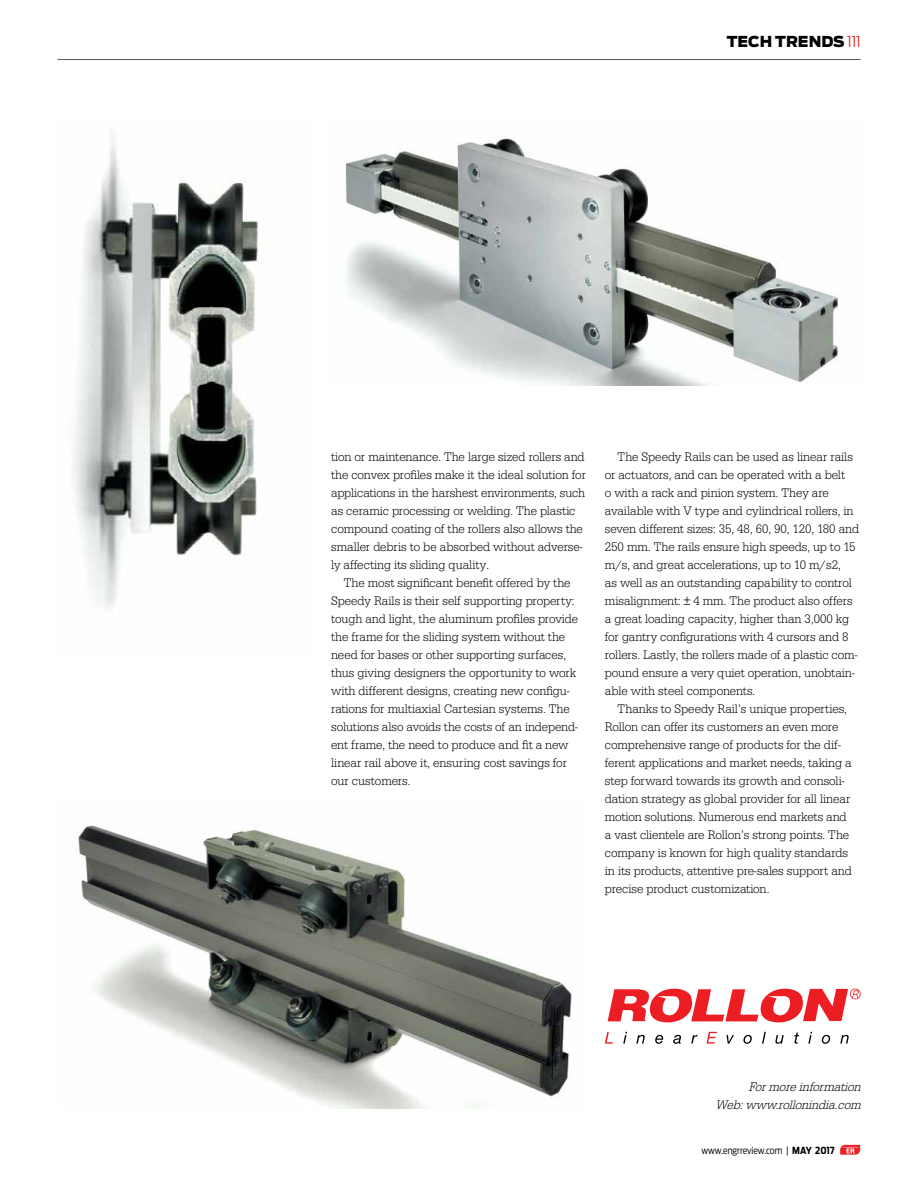
<style>
.page{position:relative;width:918px;height:1188px;background:#fff}
.page>*{position:absolute;margin:0;border:0;box-sizing:border-box;transform-origin:0 0}
.t1{font:900 15px "Antenna";color:#000}
.t2{font:300 12.9px/18px "Egyptienne FS";color:#000;scale:.93 1}
.t3{font:italic 300 12.9px/18px "Egyptienne FS";color:#000;text-align:right;scale:.93 1}
.t4{font:300 9.75px "Antenna Cond";color:#000}
.s1{font-family:"Antenna Cond";font-weight:300;color:#ed1d24}
.s2{font-weight:700}
</style>
<div class="page">
<svg style="left:840px;top:1145px;width:20px;height:10px"></svg>
<hr style="left:57px;top:59px;width:804px;height:1px;background:#58595b">
<svg style="left:605px;top:1032px;width:8px;height:12px"></svg>
<svg style="left:623px;top:1032px;width:4px;height:12px"></svg>
<svg style="left:636px;top:1035px;width:9px;height:9px"></svg>
<svg style="left:655px;top:1035px;width:8px;height:9px"></svg>
<svg style="left:673px;top:1035px;width:8px;height:9px"></svg>
<svg style="left:691px;top:1035px;width:7px;height:9px"></svg>
<svg style="left:706px;top:1032px;width:11px;height:12px"></svg>
<svg style="left:727px;top:1035px;width:7px;height:9px"></svg>
<svg style="left:743px;top:1035px;width:9px;height:9px"></svg>
<svg style="left:762px;top:1032px;width:4px;height:12px"></svg>
<svg style="left:775px;top:1035px;width:9px;height:9px"></svg>
<svg style="left:794px;top:1033px;width:5px;height:11px"></svg>
<svg style="left:808px;top:1032px;width:4px;height:12px"></svg>
<svg style="left:822px;top:1035px;width:8px;height:9px"></svg>
<svg style="left:840px;top:1035px;width:9px;height:9px"></svg>
<svg style="left:608px;top:988px;width:253px;height:35px"></svg>
<img style="left:73px;top:133px;width:190px;height:475px">
<img style="left:343px;top:136px;width:495px;height:250px">
<img style="left:77px;top:825px;width:495px;height:284px">
<p class="t1" style="left:727px;top:33px;width:135px">TECH TRENDS <span class="s1">111</span></p>
<p class="t2" style="left:331px;top:447px;width:276px">tion or maintenance. The large sized rollers and the convex profiles make it the ideal solution for applications in the harshest environments, such as ceramic processing or welding. The plastic compound coating of the rollers also allows the smaller debris to be absorbed without adverse&shy;ly affecting its sliding quality.</p>
<p class="t2" style="left:331px;top:573px;width:267px;text-indent:13px">The most significant benefit offered by the Speedy Rails is their self supporting property: tough and light, the aluminum profiles provide the frame for the sliding system without the need for bases or other supporting surfaces, thus giving designers the opportunity to work with different designs, creating new configu&shy;rations for multiaxial Cartesian systems. The solutions also avoids the costs of an independ&shy;ent frame, the need to produce and fit a new linear rail above it, ensuring cost savings for our customers.</p>
<p class="t2" style="left:605px;top:447px;width:275px;text-indent:13px">The Speedy Rails can be used as linear rails or actuators, and can be operated with a belt<br>o with a rack and pinion system. They are available with V type and cylindrical rollers, in seven different sizes: 35, 48, 60, 90, 120, 180 and 250 mm. The rails ensure high speeds, up to 15 m/s, and great accelerations, up to 10 m/s2,<br>as well as an outstanding capability to control misalignment: ± 4 mm. The product also offers a great loading capacity, higher than 3,000 kg for gantry configurations with 4 cursors and 8 rollers. Lastly, the rollers made of a plastic com&shy;pound ensure a very quiet operation, unobtain&shy;able with steel components.</p>
<p class="t2" style="left:605px;top:699px;width:267px;text-indent:13px">Thanks to Speedy Rail’s unique properties, Rollon can offer its customers an even more comprehensive range of products for the dif&shy;ferent applications and market needs, taking a step forward towards its growth and consoli&shy;dation strategy as global provider for all linear motion solutions. Numerous end markets and a vast clientele are Rollon’s strong points. The company is known for high quality standards in its products, attentive pre-sales support and precise product customization.</p>
<p class="t3" style="left:716px;top:1077px;width:161px">Formoreinformation<br>Web:www.rollonindia.com</p>
<p class="t4" style="left:701px;top:1145px;width:135px">www.engrreview.com | <span class="s2">MAY 2017</span></p>
</div>
